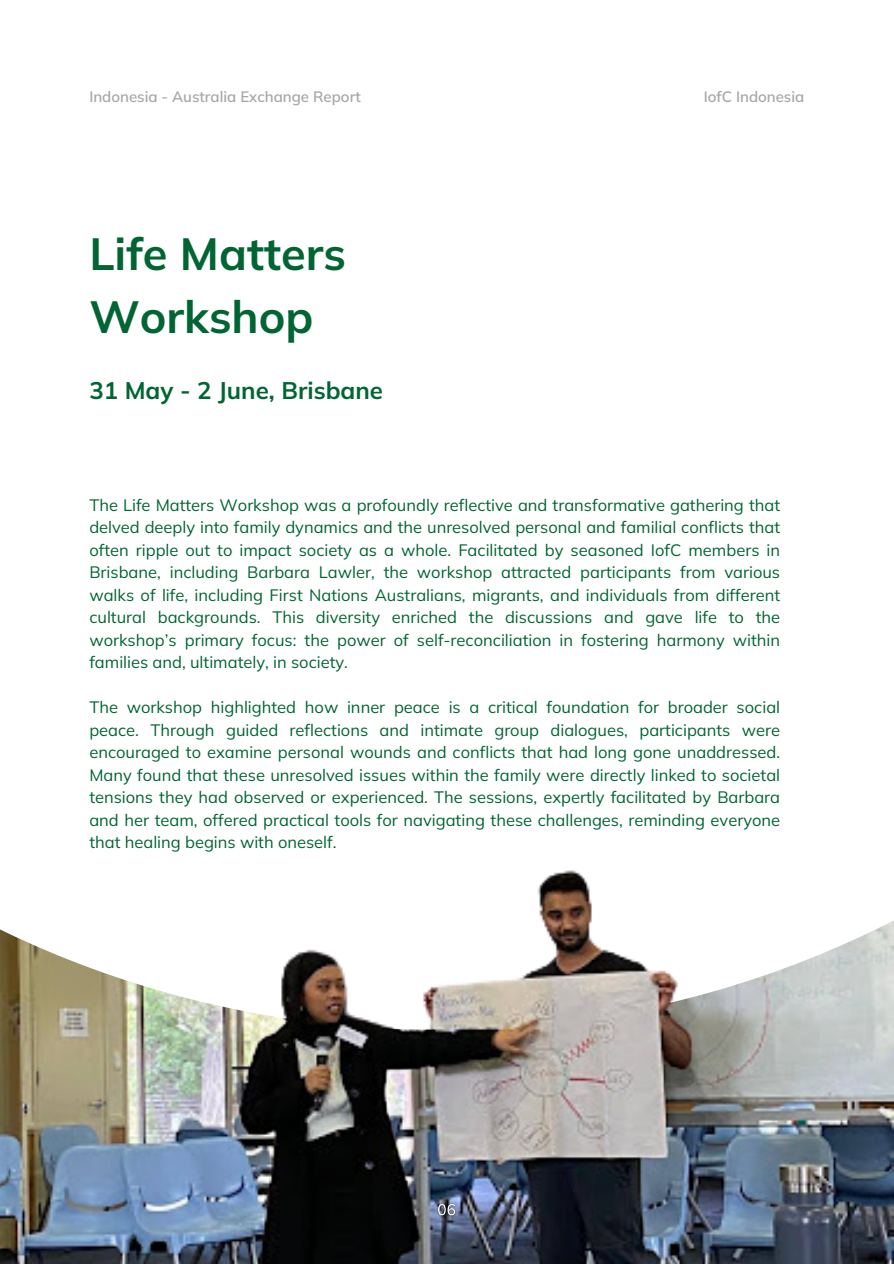
<style>
.page{position:relative;width:894px;height:1264px;background:#fff}
.page>*{position:absolute;margin:0;border:0;box-sizing:border-box;transform-origin:0 0}
.t1{font:700 45px/63px "Mulish";color:#006532}
.t2{font:700 24px "Mulish";color:#006532}
.t3{font:16.5px/22.5px "Mulish";color:#006532;text-align:justify}
.t4{font:600 15px "Mulish";color:#a6a6a6}
</style>
<div class="page">
<img style="left:0;top:870px;width:893px;height:393px">
<img style="left:432px;top:1198px;width:28px;height:23px">
<h2 class="t4" style="left:89px;top:87px;width:273px">Indonesia - Australia Exchange Report</h2>
<p class="t4" style="left:703px;top:87px;width:102px">IofC Indonesia</p>
<p class="t1" style="left:89px;top:222px;width:258px">Life Matters<br>Workshop</p>
<p class="t2" style="left:89px;top:375px;width:295px">31 May - 2 June, Brisbane</p>
<h3 class="t3" style="left:89px;top:493px;width:692px">The Life Matters Workshop was a profoundly reflective and transformative gathering that delved deeply into family dynamics and the unresolved personal and familial conflicts that often ripple out to impact society as a whole. Facilitated by seasoned IofC members in Brisbane, including Barbara Lawler, the workshop attracted participants from various walks of life, including First Nations Australians, migrants, and individuals from different cultural backgrounds. This diversity enriched the discussions and gave life to the workshop’s primary focus: the power of self-reconciliation in fostering harmony within families and, ultimately, in society.</h3>
<h1 class="t3" style="left:89px;top:695px;width:692px">The workshop highlighted how inner peace is a critical foundation for broader social peace. Through guided reflections and intimate group dialogues, participants were encouraged to examine personal wounds and conflicts that had long gone unaddressed.<br>Many found that these unresolved issues within the family were directly linked to societal tensions they had observed or experienced. The sessions, expertly facilitated by Barbara and her team, offered practical tools for navigating these challenges, reminding everyone that healing begins with oneself.</h1>
</div>
